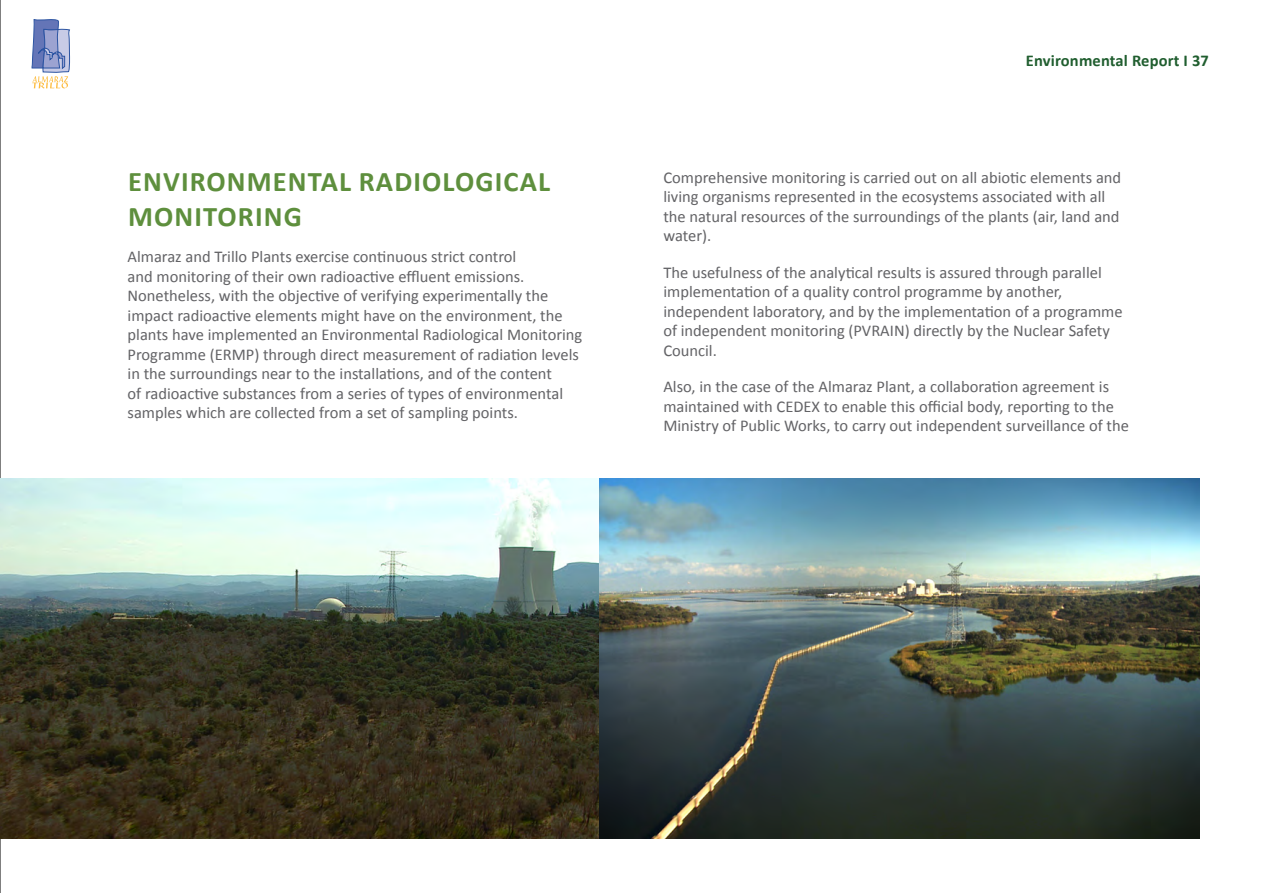
<style>
.page{position:relative;width:1263px;height:893px;background:#fff}
.page>*{position:absolute;margin:0;border:0;box-sizing:border-box;transform-origin:0 0}
.t1{font:700 28.5px/34.2px "Calibri";letter-spacing:.04em;color:#5e8f3d}
.t2{font:16.5px/19.5px "Calibri";color:#636366}
.t3{font:700 16.5px "Calibri";letter-spacing:.01em;color:#205e2f}
</style>
<div class="page">
<hr style="left:0;top:0;width:1px;height:893px;background:#000">
<img style="left:0;top:478px;width:1199px;height:361px">
<svg style="left:32px;top:19px;width:38px;height:70px"></svg>
<h1 class="t1" style="left:128px;top:165px;width:423px">ENVIRONMENTAL RADIOLOGICAL<br>MONITORING</h1>
<p class="t2" style="left:128px;top:247px;width:456px">Almaraz and Trillo Plants exercise continuous strict control<br>and monitoring of their own radioactive effluent emissions.<br>Nonetheless, with the objective of verifying experimentally the impact radioactive elements might have on the environment, the plants have implemented an Environmental Radiological Monitoring Programme (ERMP) through direct measurement of radiation levels in the surroundings near to the installations, and of the content<br>of radioactive substances from a series of types of environmental samples which are collected from a set of sampling points.</p>
<p class="t3" style="left:1026px;top:50px;width:185px">Environmental Report I 37</p>
<p class="t2" style="left:663px;top:167px;width:459px">Comprehensive monitoring is carried out on all abiotic elements and living organisms represented in the ecosystems associated with all the natural resources of the surroundings of the plants (air, land and water).</p>
<p class="t2" style="left:663px;top:262px;width:461px">The usefulness of the analytical results is assured through parallel implementation of a quality control programme by another, independent laboratory, and by the implementation of a programme of independent monitoring (PVRAIN) directly by the Nuclear Safety Council.</p>
<p class="t2" style="left:663px;top:377px;width:467px">Also, in the case of the Almaraz Plant, a collaboration agreement is maintained with CEDEX to enable this official body, reporting to the<br>Ministry of Public Works, to carry out independent surveillance of the</p>
</div>
